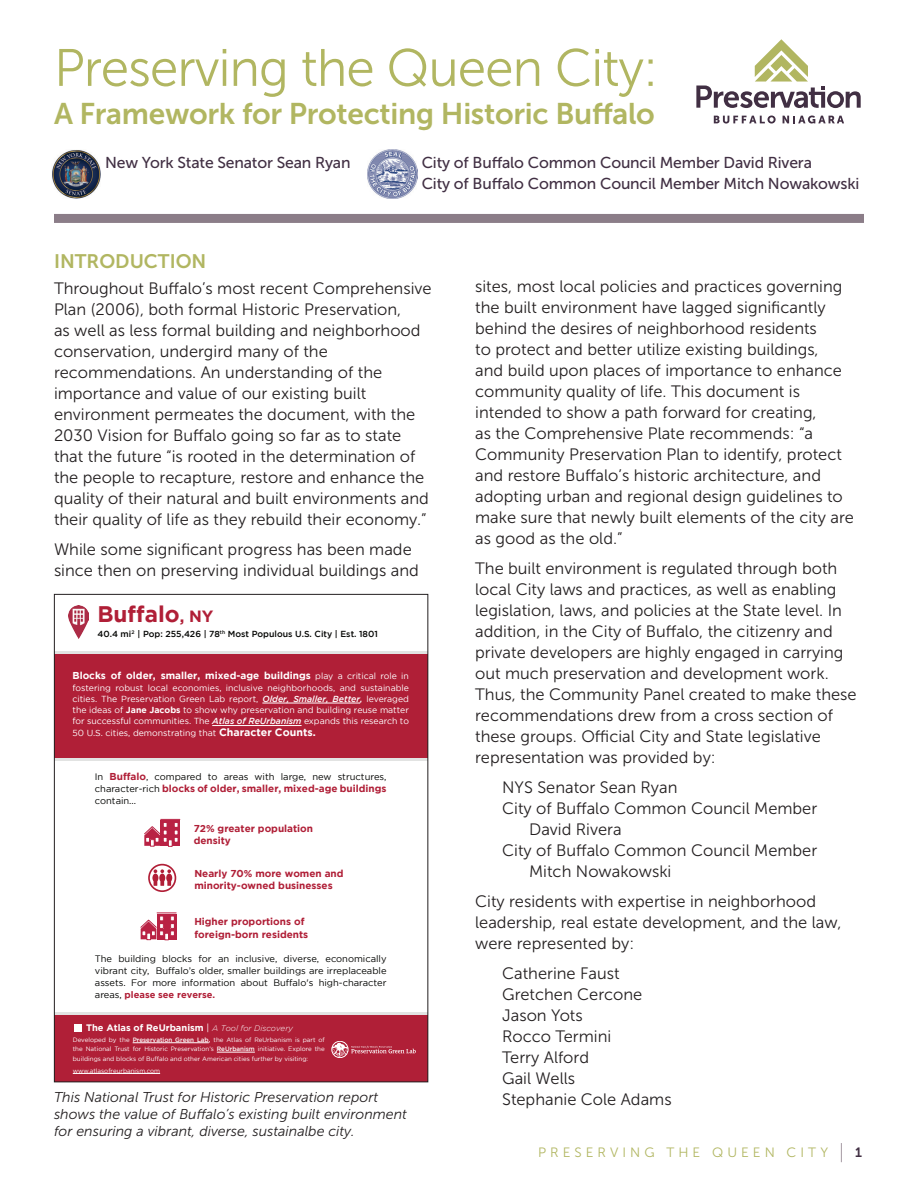
<style>
.page{position:relative;width:918px;height:1188px;background:#fff}
.page>*{position:absolute;margin:0;border:0;box-sizing:border-box;transform-origin:0 0}
.t1{font:52.5px "Museo Sans 300";letter-spacing:-.02em;color:#b1b661}
.t2{font:29.85px "Museo Sans 700";letter-spacing:-.01em;color:#b1b661}
.t3{font:700 22.5px "Gotham";color:#b01f37}
.t4{font:19.5px "Museo Sans 700";color:#b1b661}
.t5{font:16.5px/21px "Museo Sans 300";color:#231f20}
.t6{font:15.75px/21px "Museo Sans 500";letter-spacing:-.01em;color:#412f43}
.t7{font:italic 14.25px/17.1px "Museo Sans 300";color:#231f20}
.t8{font:13.5px "Museo Sans 300";letter-spacing:.3em;color:#b1b661}
.t9{font:700 10.05px/12.5px "Gotham";color:#b01f37}
.t10{font:700 10.05px "Gotham";color:#fff}
.t11{font:9.45px/11.9px "Gotham";color:#040503;text-align:justify}
.t12{font:700 9.45px "Gotham";color:#fff}
.t13{font:8.7px/11.2px "Gotham";color:#fff;text-align:justify}
.t14{font:500 8.7px "Gotham";color:#040503}
.t15{font:6.3px/9.4px "Gotham";color:#fff;text-align:justify}
.s1{font-size:16.2px}
.s2{font-weight:400;font-size:8.7px}
.s3{font-weight:500;font-style:italic}
.s4{font-weight:700}
.s5{font-weight:700;font-size:10.65px}
.s6{font-weight:700;font-size:10.05px;color:#b01f37}
.s7{font-weight:400;font-size:9.45px;color:#040503}
.s8{font-weight:700;color:#b01f37}
.s9{font-weight:400}
.s10{font-weight:300;font-style:italic;font-size:8.1px}
.s11{font-weight:500}
.s12{font-size:20.25px;color:#8b7d88}
.s13{font-family:"Museo Sans 700";color:#412f43}
</style>
<div class="page">
<svg style="left:714px;top:116px;width:62px;height:8px"></svg>
<svg style="left:783px;top:116px;width:61px;height:8px"></svg>
<svg style="left:696px;top:39px;width:165px;height:69px"></svg>
<div style="left:54px;top:214px;width:810px;height:9px;background:#8b7d88"></div>
<div style="left:54px;top:653px;width:374px;height:107px;background:#b01f37"></div>
<div style="left:54px;top:1014px;width:374px;height:68px;background:#b01f37"></div>
<hr style="left:54px;top:758px;width:374px;height:3px;background:#e2e3e2">
<hr style="left:54px;top:1012px;width:374px;height:2px;background:#e2e3e2">
<hr style="left:54px;top:651px;width:374px;height:3px;background:#e2e3e2">
<img style="left:68px;top:605px;width:21px;height:33px">
<div style="left:148px;top:864px;width:28px;height:28px;border:2px solid #b11f37;border-radius:50%"></div>
<svg style="left:152px;top:869px;width:20px;height:17px"></svg>
<svg style="left:140px;top:912px;width:36px;height:28px"></svg>
<div style="left:168px;top:839px;width:5px;height:8px;border:1px solid #b92244"></div>
<svg style="left:144px;top:819px;width:36px;height:27px"></svg>
<div style="left:150px;top:839px;width:5px;height:8px;border:1px solid #b92244"></div>
<hr style="left:133px;top:1042px;width:76px;height:1px;background:#fff">
<hr style="left:217px;top:1052px;width:38px;height:1px;background:#fff">
<hr style="left:73px;top:1073px;width:87px;height:1px;background:#fff">
<div style="left:74px;top:1025px;width:7px;height:7px;background:#fff"></div>
<div style="left:332px;top:1041px;width:16px;height:17px;border:1px solid #fff;border-radius:50%"></div>
<svg style="left:332px;top:1043px;width:84px;height:15px"></svg>
<hr style="left:262px;top:703px;width:98px;height:1px;background:#fff">
<hr style="left:212px;top:725px;width:90px;height:1px;background:#fff">
<img style="left:52px;top:150px;width:49px;height:48px">
<img style="left:368px;top:149px;width:50px;height:49px">
<h1 class="t1" style="left:54px;top:40px;width:606px">Preserving the Queen City:</h1>
<h2 class="t2" style="left:54px;top:97px;width:602px">A Framework for Protecting Historic Buffalo</h2>
<p class="t6" style="left:105px;top:152px;width:247px">New York State Senator Sean Ryan</p>
<p class="t6" style="left:422px;top:152px;width:439px">City of Buffalo Common Council Member David Rivera<br>City of Buffalo Common Council Member Mitch Nowakowski</p>
<p class="t4" style="left:54px;top:251px;width:154px">INTRODUCTION</p>
<p class="t5" style="left:54px;top:278px;width:379px">Throughout Buffalo’s most recent Comprehensive Plan (2006), both formal Historic Preservation,<br>as well as less formal building and neighborhood conservation, undergird many of the recommendations. An understanding of the importance and value of our existing built environment permeates the document, with the 2030 Vision for Buffalo going so far as to state that the future “is rooted in the determination of the people to recapture, restore and enhance the quality of their natural and built environments and their quality of life as they rebuild their economy.”</p>
<p class="t5" style="left:54px;top:539px;width:366px">While some significant progress has been made since then on preserving individual buildings and</p>
<h3 class="t3" style="left:97px;top:601px;width:118px">Buffalo<span class="s1">, NY</span></h3>
<p class="t14" style="left:97px;top:629px;width:282px">40.4 mi<sup>2</sup> | Pop: 255,426 | 78<sup>th</sup> Most Populous U.S. City | Est. 1801</p>
<p class="t10" style="left:72px;top:670px;width:338px">Blocks of older, smaller, mixed-age buildings <span class="s2">play a critical role in</span></p>
<p class="t13" style="left:72px;top:682px;width:338px">fostering robust local economies, inclusive neighborhoods, and sustainable cities. The Preservation Green Lab report, <span class="s3">Older, Smaller, Better,</span> leveraged the ideas of <span class="s4">Jane Jacobs</span> to show why preservation and building reuse matter for successful communities. The <span class="s3">Atlas of ReUrbanism</span> expands this research to 50 U.S. cities, demonstrating that <span class="s5">Character Counts.</span></p>
<p class="t11" style="left:95px;top:770px;width:293px">In <span class="s6">Buffalo</span>, compared to areas with large, new structures,</p>
<p class="t9" style="left:95px;top:782px;width:293px"><span class="s7">character-rich</span> blocks of older, smaller, mixed-age buildings</p>
<p class="t11" style="left:95px;top:794px;width:43px">contain...</p>
<p class="t9" style="left:194px;top:821px;width:121px">72% greater population density</p>
<p class="t9" style="left:194px;top:867px;width:151px">Nearly 70% more women and minority-owned businesses</p>
<p class="t9" style="left:194px;top:915px;width:115px">Higher proportions of foreign-born residents</p>
<p class="t11" style="left:95px;top:953px;width:293px">The building blocks for an inclusive, diverse, economically vibrant city, Buffalo’s older, smaller buildings are irreplaceable assets. For more information about Buffalo's high-character areas, <span class="s8">please see reverse.</span></p>
<p class="t12" style="left:86px;top:1022px;width:209px">The Atlas of ReUrbanism <span class="s9">|</span> <span class="s10">A Tool for Discovery</span></p>
<p class="t15" style="left:73px;top:1035px;width:254px">Developed by the <span class="s11">Preservation Green Lab,</span> the Atlas of ReUrbanism is part of the National Trust for Historic Preservation’s <span class="s11">ReUrbanism</span> initiative. Explore the buildings and blocks of Buffalo and other American cities further by visiting:</p>
<p class="t15" style="left:73px;top:1066px;width:89px">www.atlasofreurbanism.com</p>
<p class="t7" style="left:54px;top:1089px;width:355px">This National Trust for Historic Preservation report shows the value of Buffalo’s existing built environment for ensuring a vibrant, diverse, sustainalbe city.</p>
<p class="t5" style="left:475px;top:276px;width:380px">sites, most local policies and practices governing the built environment have lagged significantly behind the desires of neighborhood residents<br>to protect and better utilize existing buildings,<br>and build upon places of importance to enhance community quality of life. This document is intended to show a path forward for creating,<br>as the Comprehensive Plate recommends: “a Community Preservation Plan to identify, protect and restore Buffalo’s historic architecture, and adopting urban and regional design guidelines to make sure that newly built elements of the city are as good as the old.”</p>
<p class="t5" style="left:475px;top:558px;width:383px">The built environment is regulated through both local City laws and practices, as well as enabling legislation, laws, and policies at the State level. In addition, in the City of Buffalo, the citizenry and private developers are highly engaged in carrying out much preservation and development work.<br>Thus, the Community Panel created to make these recommendations drew from a cross section of these groups. Official City and State legislative representation was provided by:</p>
<p class="t5" style="left:502px;top:777px;width:177px">NYS Senator Sean Ryan</p>
<p class="t5" style="left:502px;top:798px;width:317px">City of Buffalo Common Council Member</p>
<p class="t5" style="left:529px;top:819px;width:94px">David Rivera</p>
<p class="t5" style="left:502px;top:840px;width:317px">City of Buffalo Common Council Member</p>
<p class="t5" style="left:529px;top:861px;width:144px">Mitch Nowakowski</p>
<p class="t5" style="left:475px;top:891px;width:368px">City residents with expertise in neighborhood leadership, real estate development, and the law, were represented by:</p>
<p class="t5" style="left:502px;top:963px;width:171px">Catherine Faust<br>Gretchen Cercone<br>Jason Yots<br>Rocco Termini<br>Terry Alford<br>Gail Wells<br>Stephanie Cole Adams</p>
<p class="t8" style="left:538px;top:1146px;width:326px">PRESERVING THE QUEEN CITY <span class="s12">|</span> <span class="s13">1</span></p>
</div>
